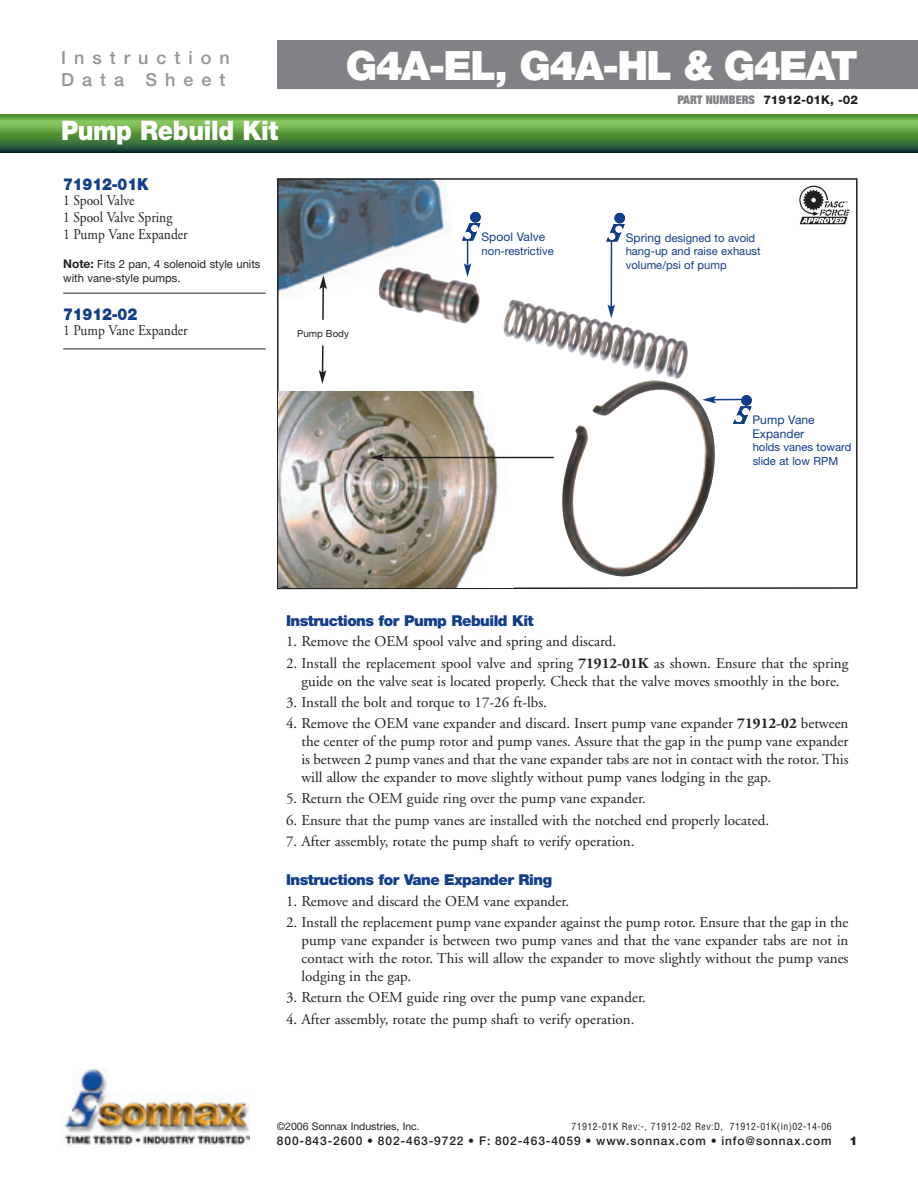
<style>
.page{position:relative;width:918px;height:1188px;background:#fff}
.page>*{position:absolute;margin:0;border:0;box-sizing:border-box;transform-origin:0 0}
.t1{font:900 40.5px "Helvetica Neue";letter-spacing:-.04em;color:#fff}
.t2{font:900 27px "Helvetica Neue";letter-spacing:-.015em;color:#fff;scale:.9 1}
.t3{font:500 18px/21.6px "Helvetica Neue";letter-spacing:.445em;color:#939598}
.t4{font:900 16.5px "Helvetica Neue";letter-spacing:-.015em;color:#103d8c;scale:.9 1}
.t5{font:15px/18px "Adobe Garamond";color:#231f20;text-align:justify}
.t6{font:15px/17.1px "Adobe Garamond";color:#231f20;scale:.9 1}
.t7{font:900 15px "Helvetica Neue";letter-spacing:-.035em;color:#103d8c}
.t8{font:500 12px "Helvetica Neue";letter-spacing:.07em;color:#231f20}
.t9{font:12px/13.5px "Helvetica Neue";letter-spacing:.005em;color:#103d8c}
.t10{font:800 12px "Helvetica Neue";color:#231f20}
.t11{font:900 12px "Helvetica Neue";color:#231f20}
.t12{font:11.25px/13.5px "Helvetica Neue";color:#103d8c}
.t13{font:11.25px/13.5px "Helvetica Neue";color:#231f20}
.t14{font:10.5px "Helvetica Neue";color:#231f20}
.t15{font:condensed 9.75px "Helvetica";letter-spacing:.05em;color:#231f20}
.t16{font:9.75px "Helvetica Neue";color:#231f20}
.s1{font-weight:700;font-size:12px}
.s2{font-weight:900;font-stretch:expanded;color:#808285}
.s3{font-size:12px}
.s4{font-weight:700}
</style>
<div class="page">
<hr style="left:63px;top:293px;width:203px;height:1px;background:#231f20">
<hr style="left:63px;top:349px;width:203px;height:1px;background:#231f20">
<div style="left:858px;top:40px;width:60px;height:49px;background:#808285"></div>
<div style="left:277px;top:40px;width:581px;height:49px;background:#808285"></div>
<svg style="left:0;top:114px;width:918px;height:38px;background:#528d40"></svg>
<svg style="left:277px;top:178px;width:581px;height:411px"></svg>
<svg style="left:319px;top:344px;width:7px;height:246px"></svg>
<img style="left:562px;top:380px;width:154px;height:197px">
<svg style="left:319px;top:114px;width:8px;height:207px"></svg>
<img style="left:376px;top:267px;width:316px;height:115px">
<img style="left:279px;top:391px;width:235px;height:196px">
<hr style="left:381px;top:457px;width:173px;height:1px;background:#231f20">
<svg style="left:370px;top:454px;width:14px;height:7px"></svg>
<svg style="left:799px;top:186px;width:51px;height:38px"></svg>
<svg style="left:702px;top:396px;width:51px;height:28px"></svg>
<div style="left:741px;top:395px;width:11px;height:11px;background:#103d8c;border-radius:50%"></div>
<svg style="left:606px;top:224px;width:20px;height:365px"></svg>
<div style="left:614px;top:213px;width:11px;height:10px;background:#103d8c;border-radius:50%"></div>
<svg style="left:462px;top:223px;width:20px;height:54px"></svg>
<div style="left:470px;top:212px;width:11px;height:10px;background:#103d8c;border-radius:50%"></div>
<img style="left:64px;top:1069px;width:186px;height:78px">
<p class="t3" style="left:61px;top:49px;width:170px">Instruction<br>Data Sheet</p>
<h2 class="t2" style="left:61px;top:121px;width:243px">Pump Rebuild Kit</h2>
<p class="t4" style="left:63px;top:178px;width:96px">71912-01K</p>
<p class="t6" style="left:63px;top:193px;width:140px">1 Spool Valve<br>1 Spool Valve Spring<br>1 Pump Vane Expander</p>
<p class="t13" style="left:63px;top:259px;width:199px"><span class="s1">Note:</span> Fits 2 pan, 4 solenoid style units with vane-style pumps.</p>
<p class="t4" style="left:63px;top:308px;width:84px">71912-02</p>
<p class="t6" style="left:63px;top:323px;width:140px">1 Pump Vane Expander</p>
<h1 class="t1" style="left:346px;top:51px;width:514px">G4A-EL, G4A-HL &amp; G4EAT</h1>
<p class="t10" style="left:677px;top:96px;width:182px"><span class="s2">PART NUMBERS</span> 71912-01K, -02</p>
<p class="t16" style="left:297px;top:330px;width:53px">Pump Body</p>
<p class="t9" style="left:481px;top:231px;width:65px">Spool Valve</p>
<p class="t12" style="left:482px;top:245px;width:74px">non-restrictive</p>
<p class="t12" style="left:626px;top:232px;width:137px"><span class="s3">Spring</span> designed to avoid hang-up and raise exhaust volume/psi of pump</p>
<p class="t9" style="left:752px;top:414px;width:64px">Pump Vane<br>Expander</p>
<p class="t12" style="left:753px;top:442px;width:100px">holds vanes toward slide at low RPM</p>
<p class="t7" style="left:286px;top:615px;width:249px">Instructions for Pump Rebuild Kit</p>
<p class="t5" style="left:286px;top:634px;width:332px">1. Remove the OEM spool valve and spring and discard.</p>
<p class="t5" style="left:286px;top:655px;width:564px;text-align:center">2. Install the replacement spool valve and spring <span class="s4">71912-01K</span> as shown. Ensure that the spring guide on the valve seat is located properly. Check that the valve moves smoothly in the bore.</p>
<p class="t5" style="left:286px;top:695px;width:262px">3. Install the bolt and torque to 17-26 ft-lbs.</p>
<p class="t5" style="left:301px;top:716px;width:549px;text-indent:-15px">4. Remove the OEM vane expander and discard. Insert pump vane expander <span class="s4">71912-02</span> between the center of the pump rotor and pump vanes. Assure that the gap in the pump vane expander is between 2 pump vanes and that the vane expander tabs are not in contact with the rotor. This will allow the expander to move slightly without pump vanes lodging in the gap.</p>
<p class="t5" style="left:286px;top:791px;width:361px">5. Return the OEM guide ring over the pump vane expander.</p>
<p class="t5" style="left:286px;top:812px;width:485px">6. Ensure that the pump vanes are installed with the notched end properly located.</p>
<p class="t5" style="left:286px;top:834px;width:350px">7. After assembly, rotate the pump shaft to verify operation.</p>
<p class="t7" style="left:286px;top:874px;width:268px">Instructions for Vane Expander Ring</p>
<p class="t5" style="left:286px;top:893px;width:285px">1. Remove and discard the OEM vane expander.</p>
<p class="t5" style="left:301px;top:915px;width:549px;text-indent:-15px">2. Install the replacement pump vane expander against the pump rotor. Ensure that the gap in the pump vane expander is between two pump vanes and that the vane expander tabs are not in contact with the rotor. This will allow the expander to move slightly without the pump vanes lodging in the gap.</p>
<p class="t5" style="left:286px;top:990px;width:361px">3. Return the OEM guide ring over the pump vane expander.</p>
<p class="t5" style="left:286px;top:1011px;width:350px">4. After assembly, rotate the pump shaft to verify operation.</p>
<p class="t14" style="left:277px;top:1123px;width:144px">©2006 Sonnax Industries, Inc.</p>
<p class="t15" style="left:572px;top:1123px;width:262px">71912-01K Rev:-, 71912-02 Rev:D, 71912-01K(in)02-14-06</p>
<p class="t8" style="left:277px;top:1137px;width:556px">800-843-2600 • 802-463-9722 • F: 802-463-4059 • www.sonnax.com • info@sonnax.com</p>
<p class="t11" style="left:850px;top:1137px;width:10px">1</p>
</div>
